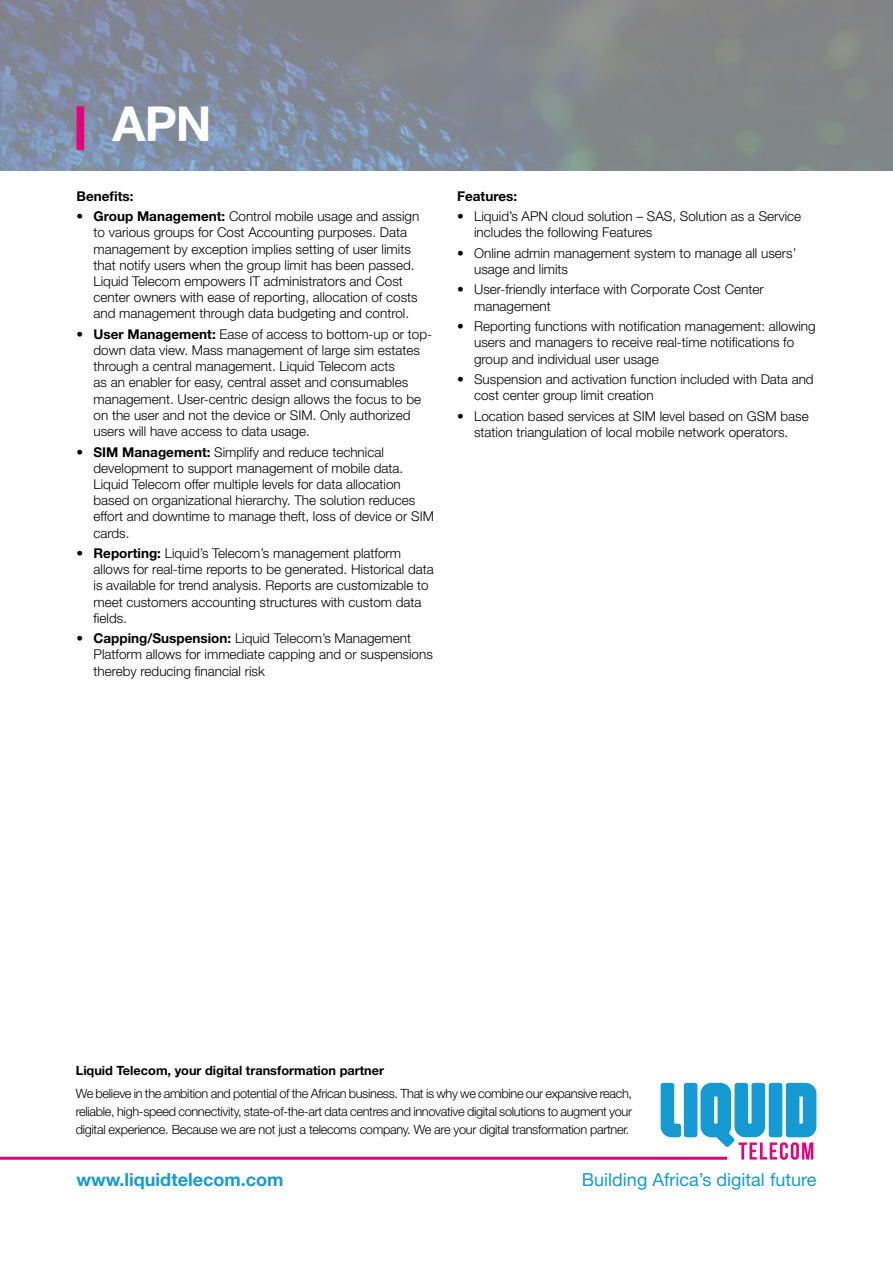
<style>
.page{position:relative;width:893px;height:1263px;background:#fff}
.page>*{position:absolute;margin:0;border:0;box-sizing:border-box;transform-origin:0 0}
.t1{font:700 48.3px "Helvetica Neue LT Std";color:#fff}
.t2{font:18px "Helvetica Neue LT Std";color:#169ad3}
.t3{font:700 18px "Helvetica Neue LT Std";color:#169ad3}
.t4{font:300 13.5px/16.2px "Helvetica Neue LT Std";color:#000}
.t5{font:700 13.5px "Helvetica Neue LT Std";color:#000}
.t6{font:300 12.75px/18px "Helvetica Neue LT Std";letter-spacing:-.025em;color:#000;text-align:justify}
.t7{font:700 12.75px "Helvetica Neue LT Std";color:#000}
.s1{font-weight:700}
</style>
<div class="page">
<img style="left:0;top:0;width:893px;height:170px">
<div style="left:77px;top:106px;width:7px;height:44px;background:#e6007d"></div>
<hr style="left:0;top:1157px;width:727px;height:3px;background:#e6007d">
<svg style="left:661px;top:1083px;width:155px;height:77px"></svg>
<h1 class="t1" style="left:113px;top:94px;width:101px">APN</h1>
<p class="t5" style="left:77px;top:188px;width:59px">Benefits:</p>
<p class="t4" style="left:94px;top:208px;width:327px;text-indent:-17px">• <span class="s1">Group Management:</span> Control mobile usage and assign to various groups for Cost Accounting purposes. Data management by exception implies setting of user limits that notify users when the group limit has been passed.<br>Liquid Telecom empowers IT administrators and Cost center owners with ease of reporting, allocation of costs and management through data budgeting and control.</p>
<p class="t4" style="left:94px;top:326px;width:340px;text-indent:-17px">• <span class="s1">User Management:</span> Ease of access to bottom-up or top&shy;down data view. Mass management of large sim estates through a central management. Liquid Telecom acts<br>as an enabler for easy, central asset and consumables management. User-centric design allows the focus to be on the user and not the device or SIM. Only authorized users will have access to data usage.</p>
<p class="t4" style="left:94px;top:443px;width:342px;text-indent:-17px">• <span class="s1">SIM Management:</span> Simplify and reduce technical development to support management of mobile data.<br>Liquid Telecom offer multiple levels for data allocation based on organizational hierarchy. The solution reduces effort and downtime to manage theft, loss of device or SIM cards.</p>
<p class="t4" style="left:94px;top:545px;width:342px;text-indent:-17px">• <span class="s1">Reporting:</span> Liquid’s Telecom’s management platform allows for real-time reports to be generated. Historical data is available for trend analysis. Reports are customizable to meet customers accounting structures with custom data fields.</p>
<p class="t4" style="left:94px;top:630px;width:341px;text-indent:-17px">• <span class="s1">Capping/Suspension:</span> Liquid Telecom’s Management<br>Platform allows for immediate capping and or suspensions thereby reducing financial risk</p>
<p class="t5" style="left:457px;top:188px;width:62px">Features:</p>
<p class="t4" style="left:474px;top:208px;width:329px;text-indent:-17px">• Liquid’s APN cloud solution – SAS, Solution as a Service includes the following Features</p>
<p class="t4" style="left:474px;top:245px;width:324px;text-indent:-17px">• Online admin management system to manage all users’ usage and limits</p>
<p class="t4" style="left:474px;top:281px;width:291px;text-indent:-17px">• User-friendly interface with Corporate Cost Center management</p>
<p class="t4" style="left:474px;top:318px;width:343px;text-indent:-17px">• Reporting functions with notification management: allowing users and managers to receive real-time notifications fo group and individual user usage</p>
<p class="t4" style="left:474px;top:371px;width:341px;text-indent:-17px">• Suspension and activation function included with Data and cost center group limit creation</p>
<p class="t4" style="left:457px;top:407px;width:353px;text-align:center">• Location based services at SIM level based on GSM base station triangulation of local mobile network operators.</p>
<p class="t7" style="left:76px;top:1063px;width:310px">Liquid Telecom, your digital transformation partner</p>
<p class="t6" style="left:76px;top:1084px;width:558px">We believe in the ambition and potential of the African business. That is why we combine our expansive reach, reliable, high-speed connectivity, state-of-the-art data centres and innovative digital solutions to augment your digital experience. Because we are not just a telecoms company. We are your digital transformation partner.</p>
<h2 class="t3" style="left:77px;top:1169px;width:208px">www.liquidtelecom.com</h2>
<h2 class="t2" style="left:582px;top:1169px;width:236px">Building Africa’s digital future</h2>
</div>
